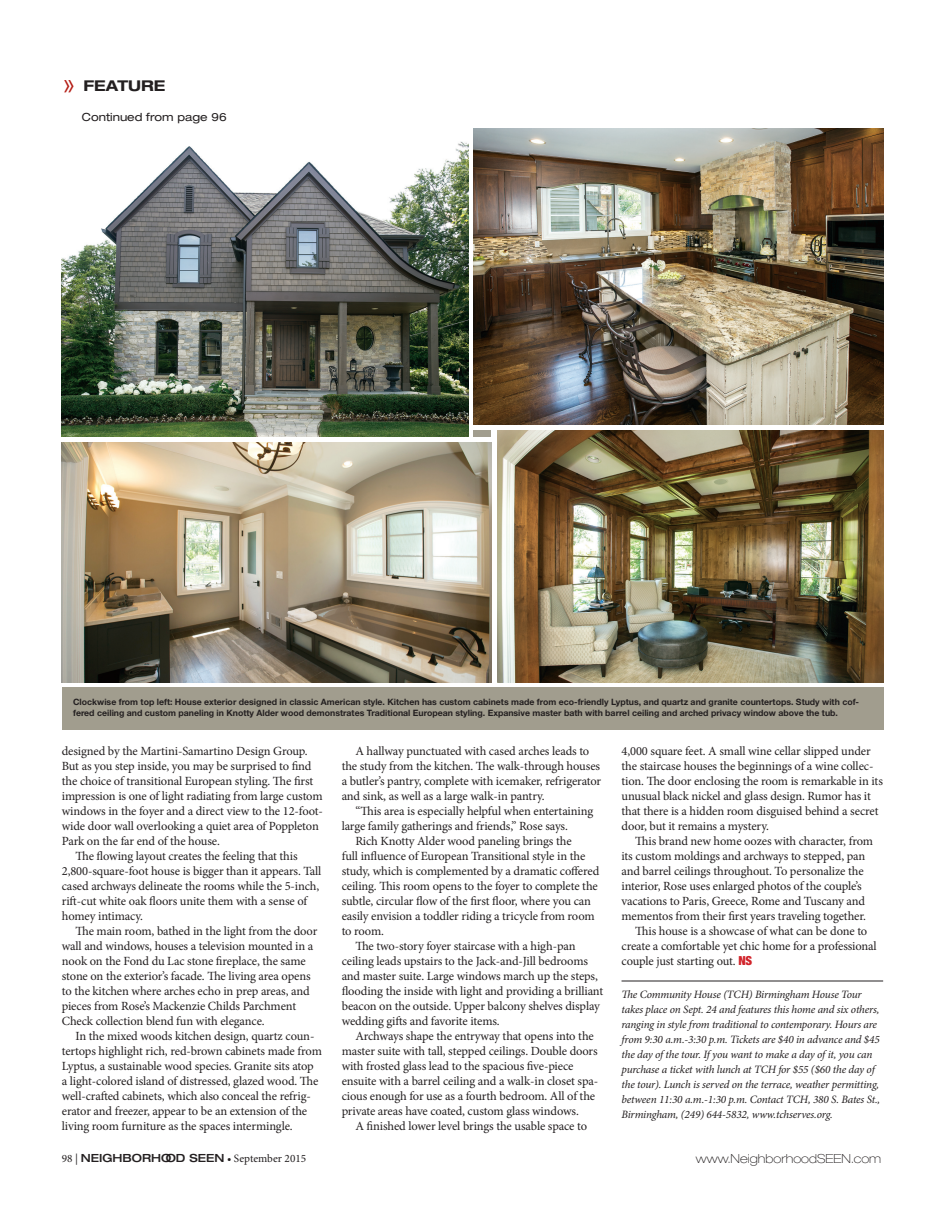
<style>
.page{position:relative;width:945px;height:1215px;background:#fff}
.page>*{position:absolute;margin:0;border:0;box-sizing:border-box;transform-origin:0 0}
.t1{font:700 expanded 14.88px "Helvetica Neue";color:#231f20}
.t2{font:12.5px "Minion Pro";letter-spacing:-.01em;color:#231f20}
.t3{font:100 expanded 12.5px "Helvetica Neue";color:#231f20}
.t4{font:italic 11.25px/15px "Minion Pro";letter-spacing:-.02em;color:#231f20}
.t5{font:11.25px "Minion Pro";color:#231f20}
.t6{font:expanded 11.25px "Helvetica Neue";color:#231f20}
.t7{font:700 8.75px/10.5px "Helvetica Neue LT Std";color:#231f20}
.s1{font-family:"Frutiger LT Std";font-weight:300;font-stretch:condensed;font-size:30px;color:#b41d15}
.s2{font-family:"Helvetica Neue";font-weight:900;font-stretch:condensed;color:#d1232a}
.s3{font-family:"Helvetica Neue";font-weight:500;font-stretch:expanded}
</style>
<div class="page">
<hr style="left:622px;top:981px;width:261px;height:1px;background:#231f20">
<img style="left:474px;top:129px;width:409px;height:296px">
<img style="left:498px;top:430px;width:385px;height:252px">
<img style="left:62px;top:442px;width:429px;height:240px">
<img style="left:62px;top:141px;width:407px;height:296px">
<div style="left:474px;top:430px;width:17px;height:7px;background:#a19d8e"></div>
<div style="left:62px;top:688px;width:821px;height:42px;background:#a19d8e"></div>
<p class="t1" style="left:62px;top:80px;width:105px"><span class="s1">»</span> FEATURE</p>
<p class="t6" style="left:82px;top:113px;width:146px">Continued from page 96</p>
<p class="t7" style="left:73px;top:698px;width:788px">Clockwise from top left: House exterior designed in classic American style. Kitchen has custom cabinets made from eco-friendly Lyptus, and quartz and granite countertops. Study with cof&shy;fered ceiling and custom paneling in Knotty Alder wood demonstrates Traditional European styling. Expansive master bath with barrel ceiling and arched privacy window above the tub.</p>
<p class="t2" style="left:62px;top:746px;width:247px">designed by the Martini-Samartino Design Group.</p>
<p class="t2" style="left:62px;top:761px;width:251px">But as you step inside, you may be surprised to find</p>
<p class="t2" style="left:62px;top:776px;width:253px">the choice of transitional European styling. The first</p>
<p class="t2" style="left:62px;top:791px;width:262px">impression is one of light radiating from large custom</p>
<p class="t2" style="left:62px;top:806px;width:263px">windows in the foyer and a direct view to the 12-foot-</p>
<p class="t2" style="left:62px;top:821px;width:259px">wide door wall overlooking a quiet area of Poppleton</p>
<p class="t2" style="left:62px;top:836px;width:160px">Park on the far end of the house.</p>
<p class="t2" style="left:75px;top:851px;width:224px">The flowing layout creates the feeling that this</p>
<p class="t2" style="left:62px;top:866px;width:261px">2,800-square-foot house is bigger than it appears. Tall</p>
<p class="t2" style="left:62px;top:881px;width:259px">cased archways delineate the rooms while the 5-inch,</p>
<p class="t2" style="left:62px;top:896px;width:247px">rift-cut white oak floors unite them with a sense of</p>
<p class="t2" style="left:62px;top:911px;width:83px">homey intimacy.</p>
<p class="t2" style="left:75px;top:926px;width:243px">The main room, bathed in the light from the door</p>
<p class="t2" style="left:62px;top:941px;width:253px">wall and windows, houses a television mounted in a</p>
<p class="t2" style="left:62px;top:956px;width:246px">nook on the Fond du Lac stone fireplace, the same</p>
<p class="t2" style="left:62px;top:971px;width:250px">stone on the exterior’s facade. The living area opens</p>
<p class="t2" style="left:62px;top:986px;width:249px">to the kitchen where arches echo in prep areas, and</p>
<p class="t2" style="left:62px;top:1001px;width:236px">pieces from Rose’s Mackenzie Childs Parchment</p>
<p class="t2" style="left:62px;top:1016px;width:204px">Check collection blend fun with elegance.</p>
<p class="t2" style="left:75px;top:1031px;width:240px">In the mixed woods kitchen design, quartz coun-</p>
<p class="t2" style="left:62px;top:1046px;width:262px">tertops highlight rich, red-brown cabinets made from</p>
<p class="t2" style="left:62px;top:1061px;width:253px">Lyptus, a sustainable wood species. Granite sits atop</p>
<p class="t2" style="left:62px;top:1076px;width:258px">a light-colored island of distressed, glazed wood. The</p>
<p class="t2" style="left:62px;top:1091px;width:251px">well-crafted cabinets, which also conceal the refrig-</p>
<p class="t2" style="left:62px;top:1106px;width:247px">erator and freezer, appear to be an extension of the</p>
<p class="t2" style="left:62px;top:1121px;width:232px">living room furniture as the spaces intermingle.</p>
<p class="t2" style="left:355px;top:746px;width:236px">A hallway punctuated with cased arches leads to</p>
<p class="t2" style="left:342px;top:761px;width:260px">the study from the kitchen. The walk-through houses</p>
<p class="t2" style="left:342px;top:776px;width:261px">a butler’s pantry, complete with icemaker, refrigerator</p>
<p class="t2" style="left:342px;top:791px;width:205px">and sink, as well as a large walk-in pantry.</p>
<p class="t2" style="left:355px;top:806px;width:239px">“This area is especially helpful when entertaining</p>
<p class="t2" style="left:342px;top:821px;width:228px">large family gatherings and friends,” Rose says.</p>
<p class="t2" style="left:355px;top:836px;width:218px">Rich Knotty Alder wood paneling brings the</p>
<p class="t2" style="left:342px;top:851px;width:245px">full influence of European Transitional style in the</p>
<p class="t2" style="left:342px;top:866px;width:259px">study, which is complemented by a dramatic coffered</p>
<p class="t2" style="left:342px;top:881px;width:258px">ceiling. This room opens to the foyer to complete the</p>
<p class="t2" style="left:342px;top:896px;width:251px">subtle, circular flow of the first floor, where you can</p>
<p class="t2" style="left:342px;top:911px;width:255px">easily envision a toddler riding a tricycle from room</p>
<p class="t2" style="left:342px;top:926px;width:44px">to room.</p>
<p class="t2" style="left:355px;top:941px;width:222px">The two-story foyer staircase with a high-pan</p>
<p class="t2" style="left:342px;top:956px;width:248px">ceiling leads upstairs to the Jack-and-Jill bedrooms</p>
<p class="t2" style="left:342px;top:971px;width:258px">and master suite. Large windows march up the steps,</p>
<p class="t2" style="left:342px;top:986px;width:263px">flooding the inside with light and providing a brilliant</p>
<p class="t2" style="left:342px;top:1001px;width:260px">beacon on the outside. Upper balcony shelves display</p>
<p class="t2" style="left:342px;top:1016px;width:159px">wedding gifts and favorite items.</p>
<p class="t2" style="left:355px;top:1031px;width:240px">Archways shape the entryway that opens into the</p>
<p class="t2" style="left:342px;top:1046px;width:257px">master suite with tall, stepped ceilings. Double doors</p>
<p class="t2" style="left:342px;top:1061px;width:233px">with frosted glass lead to the spacious five-piece</p>
<p class="t2" style="left:342px;top:1076px;width:258px">ensuite with a barrel ceiling and a walk-in closet spa-</p>
<p class="t2" style="left:342px;top:1091px;width:255px">cious enough for use as a fourth bedroom. All of the</p>
<p class="t2" style="left:342px;top:1106px;width:239px">private areas have coated, custom glass windows.</p>
<p class="t2" style="left:355px;top:1121px;width:233px">A finished lower level brings the usable space to</p>
<p class="t2" style="left:622px;top:746px;width:251px">4,000 square feet. A small wine cellar slipped under</p>
<p class="t2" style="left:622px;top:761px;width:253px">the staircase houses the beginnings of a wine collec-</p>
<p class="t2" style="left:622px;top:776px;width:263px">tion. The door enclosing the room is remarkable in its</p>
<p class="t2" style="left:622px;top:791px;width:251px">unusual black nickel and glass design. Rumor has it</p>
<p class="t2" style="left:622px;top:806px;width:258px">that there is a hidden room disguised behind a secret</p>
<p class="t2" style="left:622px;top:821px;width:149px">door, but it remains a mystery.</p>
<p class="t2" style="left:635px;top:836px;width:239px">This brand new home oozes with character, from</p>
<p class="t2" style="left:622px;top:851px;width:245px">its custom moldings and archways to stepped, pan</p>
<p class="t2" style="left:622px;top:866px;width:244px">and barrel ceilings throughout. To personalize the</p>
<p class="t2" style="left:622px;top:881px;width:242px">interior, Rose uses enlarged photos of the couple’s</p>
<p class="t2" style="left:622px;top:896px;width:245px">vacations to Paris, Greece, Rome and Tuscany and</p>
<p class="t2" style="left:622px;top:911px;width:246px">mementos from their first years traveling together.</p>
<p class="t2" style="left:635px;top:926px;width:234px">This house is a showcase of what can be done to</p>
<p class="t2" style="left:622px;top:941px;width:257px">create a comfortable yet chic home for a professional</p>
<p class="t2" style="left:622px;top:956px;width:132px">couple just starting out. <span class="s2">NS</span></p>
<p class="t4" style="left:622px;top:988px;width:260px">The Community House (TCH) Birmingham House Tour takes place on Sept. 24 and features this home and six others, ranging in style from traditional to contemporary. Hours are from 9:30 a.m.-3:30 p.m. Tickets are $40 in advance and $45 the day of the tour. If you want to make a day of it, you can purchase a ticket with lunch at TCH for $55 ($60 the day of the tour). Lunch is served on the terrace, weather permitting, between 11:30 a.m.-1:30 p.m. Contact TCH, 380 S. Bates St., Birmingham, (249) 644-5832, www.tchserves.org.</p>
<p class="t5" style="left:62px;top:1154px;width:246px">98 | <span class="s3">NEIGHBORHOOD SEEN</span> • September 2015</p>
<p class="t3" style="left:696px;top:1154px;width:187px">www.NeighborhoodSEEN.com</p>
</div>
